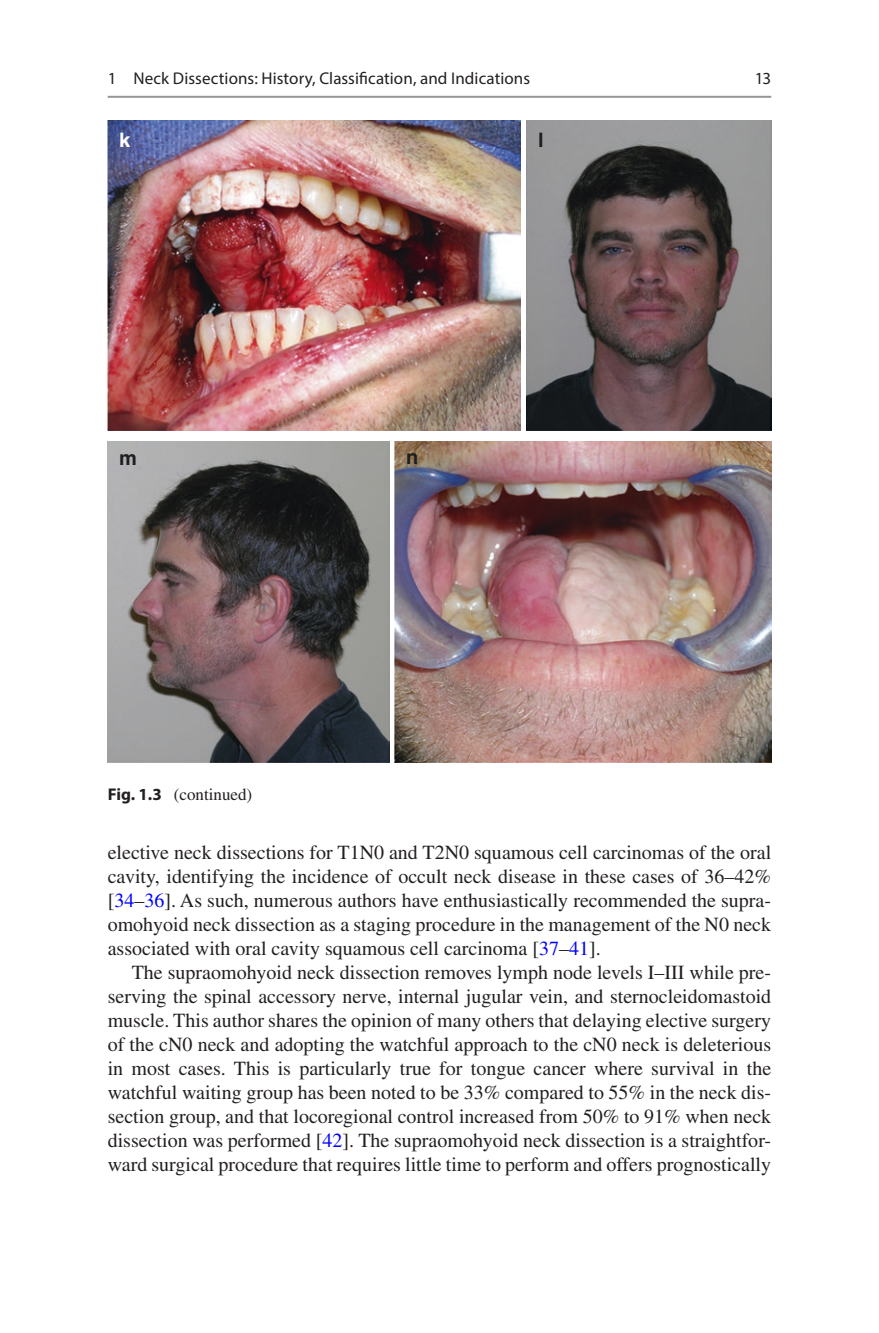
<style>
.page{position:relative;width:879px;height:1333px;background:#fff}
.page>*{position:absolute;margin:0;border:0;box-sizing:border-box;transform-origin:0 0}
.t1{font:20px/24px "Times LT Std";color:#231f20;text-align:justify}
.t2{font:20px "Helvetica Bold 2";color:#1d1e1f}
.t3{font:20px "Helvetica Bold 2";color:#fff}
.t4{font:17px "Myriad Pro";letter-spacing:.005em;color:#231f20}
.t5{font:17px "Times LT Std";color:#231f20}
.s1{font-family:"Myriad Pro";font-weight:700}
.s2{color:#00f}
</style>
<div class="page">
<img style="left:395px;top:441px;width:376px;height:321px">
<img style="left:108px;top:441px;width:281px;height:321px">
<img style="left:108px;top:121px;width:412px;height:309px">
<img style="left:527px;top:121px;width:244px;height:309px">
<hr style="left:108px;top:96px;width:663px;height:2px;background:#939598">
<p class="t4" style="left:108px;top:68px;width:424px">1 Neck Dissections: History, Classification, and Indications</p>
<p class="t3" style="left:119px;top:127px;width:13px">k</p>
<p class="t2" style="left:538px;top:128px;width:7px">l</p>
<p class="t2" style="left:119px;top:445px;width:19px">m</p>
<p class="t2" style="left:406px;top:444px;width:14px">n</p>
<p class="t5" style="left:108px;top:784px;width:146px"><span class="s1">Fig. 1.3</span> (continued)</p>
<p class="t4" style="left:755px;top:68px;width:18px">13</p>
<p class="t1" style="left:108px;top:840px;width:665px">elective neck dissections for T1N0 and T2N0 squamous cell carcinomas of the oral cavity, identifying the incidence of occult neck disease in these cases of 36–42% [<span class="s2">34</span>–<span class="s2">36</span>]. As such, numerous authors have enthusiastically recommended the supra&shy;omohyoid neck dissection as a staging procedure in the management of the N0 neck associated with oral cavity squamous cell carcinoma [<span class="s2">37</span>–<span class="s2">41</span>].</p>
<p class="t1" style="left:108px;top:960px;width:665px;text-indent:24px">The supraomohyoid neck dissection removes lymph node levels I–III while pre&shy;serving the spinal accessory nerve, internal jugular vein, and sternocleidomastoid muscle. This author shares the opinion of many others that delaying elective surgery of the cN0 neck and adopting the watchful approach to the cN0 neck is deleterious in most cases. This is particularly true for tongue cancer where survival in the watchful waiting group has been noted to be 33% compared to 55% in the neck dis&shy;section group, and that locoregional control increased from 50% to 91% when neck dissection was performed [<span class="s2">42</span>]. The supraomohyoid neck dissection is a straightfor&shy;ward surgical procedure that requires little time to perform and offers prognostically</p>
</div>
